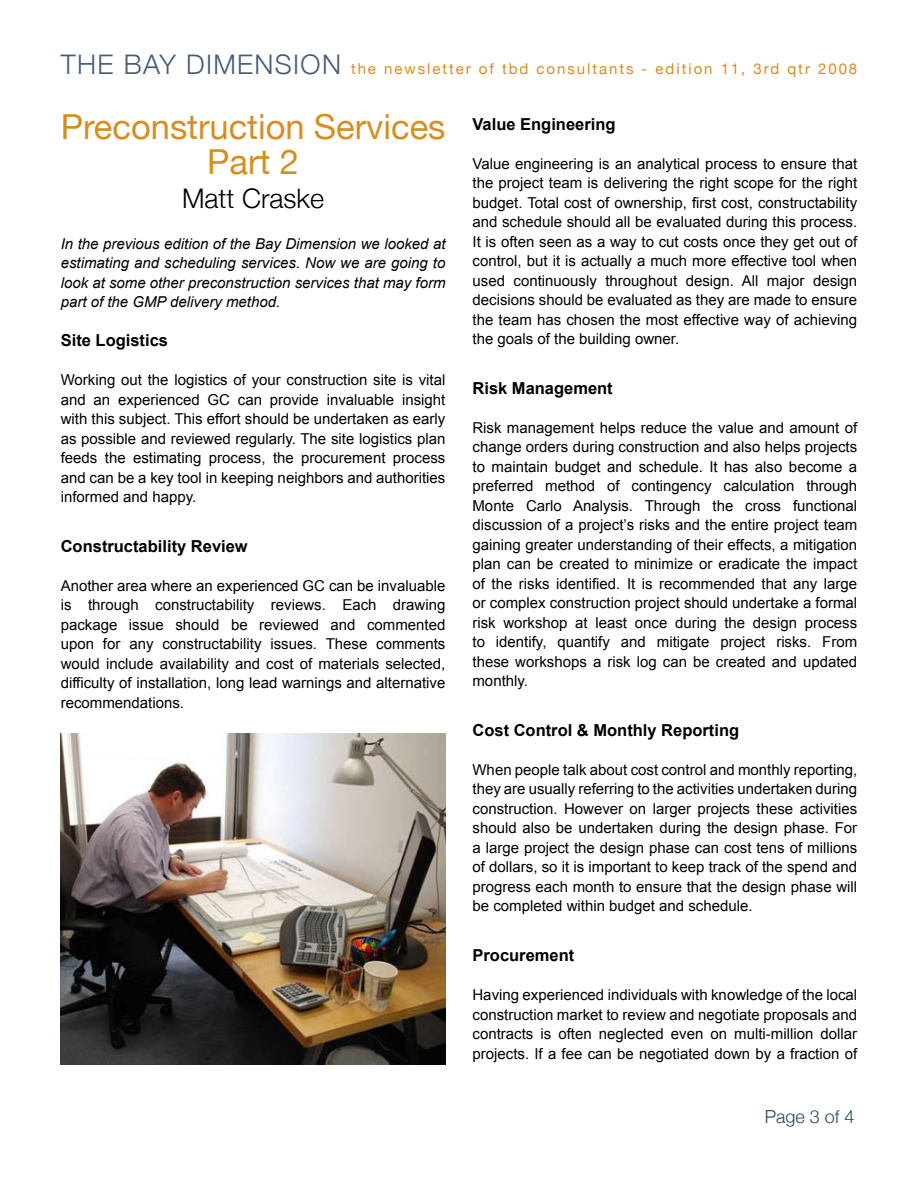
<style>
.page{position:relative;width:918px;height:1188px;background:#fff}
.page>*{position:absolute;margin:0;border:0;box-sizing:border-box;transform-origin:0 0}
.Article_title-end{font:34.5px "Helvetica Neue";color:#d68e24}
.t1{font:300 27px "Helvetica Neue";letter-spacing:.05em;color:#495b75}
.Author{font:300 27px "Helvetica Neue";color:#000}
.page_number{font:300 18px "Helvetica Neue";color:#284360}
.Subtitle{font:700 16.5px "Arial";color:#000}
.Main_Paragraph_end{font:15px/19.5px "Arial";color:#000;text-align:justify}
.Main_paragraphs{font:italic 15px/19.5px "Arial";color:#000;text-align:justify}
.t2{font:15px "Helvetica Neue";letter-spacing:.13em;color:#d68e24}
</style>
<div class="page">
<img style="left:61px;top:734px;width:385px;height:330px">
<p class="t1" style="left:61px;top:48px;width:282px">THE BAY DIMENSION</p>
<p class="t2" style="left:351px;top:60px;width:508px">the newsletter of tbd consultants - edition 11, 3rd qtr 2008</p>
<p class="Article_title-end" style="left:61px;top:106px;width:386px">Preconstruction Services</p>
<p class="Article_title-end" style="left:207px;top:141px;width:94px">Part 2</p>
<p class="Author" style="left:182px;top:181px;width:144px">Matt Craske</p>
<p class="Main_paragraphs" style="left:61px;top:234px;width:386px">In the previous edition of the Bay Dimension we looked at estimating and scheduling services. Now we are going to look at some other preconstruction services that may form part of the GMP delivery method.</p>
<p class="Subtitle" style="left:61px;top:329px;width:109px">Site Logistics</p>
<p class="Main_Paragraph_end" style="left:61px;top:370px;width:386px">Working out the logistics of your construction site is vital and an experienced GC can provide invaluable insight with this subject. This effort should be undertaken as early as possible and reviewed regularly. The site logistics plan feeds the estimating process, the procurement process and can be a key tool in keeping neighbors and authorities informed and happy.</p>
<p class="Subtitle" style="left:61px;top:535px;width:189px">Constructability Review</p>
<p class="Main_Paragraph_end" style="left:61px;top:576px;width:386px">Another area where an experienced GC can be invaluable is through constructability reviews. Each drawing package issue should be reviewed and commented upon for any constructability issues. These comments would include availability and cost of materials selected, difficulty of installation, long lead warnings and alternative recommendations.</p>
<p class="Subtitle" style="left:472px;top:113px;width:145px">Value Engineering</p>
<p class="Main_Paragraph_end" style="left:472px;top:154px;width:386px">Value engineering is an analytical process to ensure that the project team is delivering the right scope for the right budget. Total cost of ownership, first cost, constructability and schedule should all be evaluated during this process.<br>It is often seen as a way to cut costs once they get out of control, but it is actually a much more effective tool when used continuously throughout design. All major design decisions should be evaluated as they are made to ensure the team has chosen the most effective way of achieving the goals of the building owner.</p>
<p class="Subtitle" style="left:472px;top:377px;width:142px">Risk Management</p>
<p class="Main_Paragraph_end" style="left:472px;top:418px;width:386px">Risk management helps reduce the value and amount of change orders during construction and also helps projects to maintain budget and schedule. It has also become a preferred method of contingency calculation through Monte Carlo Analysis. Through the cross functional discussion of a project’s risks and the entire project team gaining greater understanding of their effects, a mitigation plan can be created to minimize or eradicate the impact of the risks identified. It is recommended that any large or complex construction project should undertake a formal risk workshop at least once during the design process to identify, quantify and mitigate project risks. From these workshops a risk log can be created and updated monthly.</p>
<p class="Subtitle" style="left:472px;top:719px;width:268px">Cost Control &amp; Monthly Reporting</p>
<p class="Main_Paragraph_end" style="left:472px;top:760px;width:386px">When people talk about cost control and monthly reporting, they are usually referring to the activities undertaken during construction. However on larger projects these activities should also be undertaken during the design phase. For a large project the design phase can cost tens of millions of dollars, so it is important to keep track of the spend and progress each month to ensure that the design phase will be completed within budget and schedule.</p>
<p class="Subtitle" style="left:472px;top:945px;width:103px">Procurement</p>
<p class="Main_Paragraph_end" style="left:472px;top:985px;width:386px">Having experienced individuals with knowledge of the local construction market to review and negotiate proposals and contracts is often neglected even on multi-million dollar projects. If a fee can be negotiated down by a fraction of</p>
<p class="page_number" style="left:765px;top:1105px;width:91px">Page 3 of 4</p>
</div>
